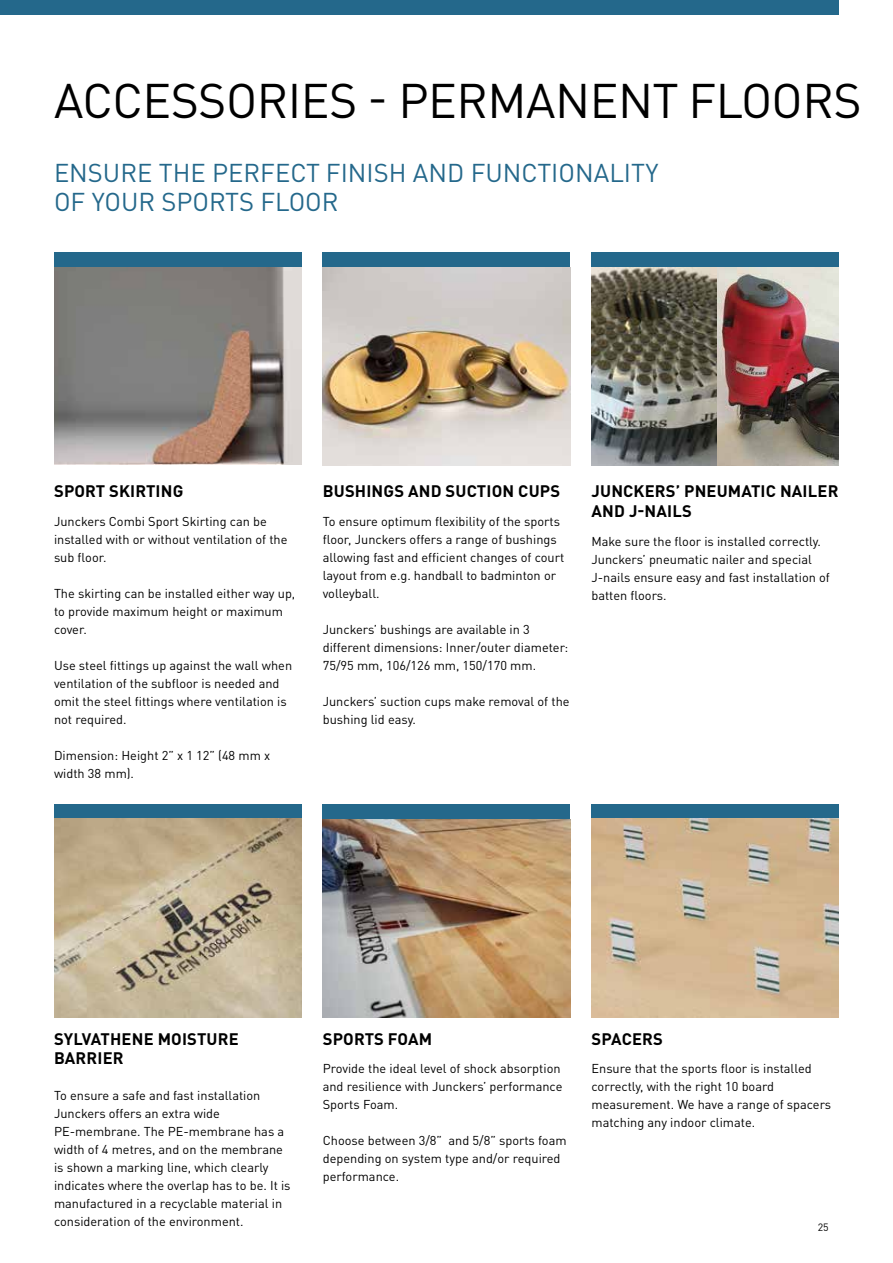
<style>
.page{position:relative;width:893px;height:1263px;background:#fff}
.page>*{position:absolute;margin:0;border:0;box-sizing:border-box;transform-origin:0 0}
.t1{font:48px "DIN Pro";letter-spacing:-.01em;color:#000}
.t2{font:25.5px/30px "DIN Pro";color:#24688b}
.t3{font:700 16.5px/19.5px "DIN Pro";letter-spacing:.01em;color:#000}
.t4{font:12.75px/18px "DIN Pro";color:#000}
.t5{font:10.5px "DIN Pro";color:#000}
</style>
<div class="page">
<div style="left:0;top:0;width:839px;height:15px;background:#24688b"></div>
<img style="left:54px;top:267px;width:247px;height:197px">
<img style="left:323px;top:267px;width:247px;height:198px">
<img style="left:591px;top:267px;width:248px;height:198px">
<div style="left:591px;top:252px;width:248px;height:15px;background:#24688b"></div>
<div style="left:323px;top:252px;width:247px;height:15px;background:#24688b"></div>
<div style="left:54px;top:252px;width:247px;height:15px;background:#24688b"></div>
<div style="left:54px;top:804px;width:247px;height:15px;background:#24688b"></div>
<div style="left:591px;top:804px;width:248px;height:15px;background:#24688b"></div>
<div style="left:323px;top:804px;width:247px;height:15px;background:#24688b"></div>
<img style="left:323px;top:819px;width:247px;height:198px">
<img style="left:54px;top:819px;width:247px;height:198px">
<img style="left:591px;top:819px;width:248px;height:198px">
<h1 class="t1" style="left:54px;top:64px;width:809px">ACCESSORIES - PERMANENT FLOORS</h1>
<h2 class="t2" style="left:54px;top:156px;width:606px">ENSURE THE PERFECT FINISH AND FUNCTIONALITY<br>OF YOUR SPORTS FLOOR</h2>
<p class="t3" style="left:54px;top:481px;width:131px">SPORT SKIRTING</p>
<p class="t4" style="left:54px;top:512px;width:235px">Junckers Combi Sport Skirting can be installed with or without ventilation of the sub floor.</p>
<p class="t4" style="left:54px;top:584px;width:243px">The skirting can be installed either way up, to provide maximum height or maximum cover.</p>
<p class="t4" style="left:54px;top:656px;width:240px">Use steel fittings up against the wall when ventilation of the subfloor is needed and omit the steel fittings where ventilation is not required.</p>
<p class="t4" style="left:54px;top:746px;width:218px">Dimension: Height 2” x 1 12” (48 mm x width 38 mm).</p>
<p class="t3" style="left:323px;top:481px;width:239px">BUSHINGS AND SUCTION CUPS</p>
<p class="t4" style="left:323px;top:512px;width:243px">To ensure optimum flexibility of the sports floor, Junckers offers a range of bushings allowing fast and efficient changes of court layout from e.g. handball to badminton or volleyball.</p>
<p class="t4" style="left:323px;top:620px;width:247px">Junckers’ bushings are available in 3 different dimensions: Inner/outer diameter:<br>75/95 mm, 106/126 mm, 150/170 mm.</p>
<p class="t4" style="left:323px;top:692px;width:248px">Junckers’ suction cups make removal of the bushing lid easy.</p>
<p class="t3" style="left:592px;top:481px;width:248px">JUNCKERS’ PNEUMATIC NAILER<br>AND J-NAILS</p>
<p class="t4" style="left:591px;top:531px;width:240px">Make sure the floor is installed correctly.<br>Junckers’ pneumatic nailer and special J-nails ensure easy and fast installation of batten floors.</p>
<p class="t3" style="left:54px;top:1028px;width:186px">SYLVATHENE MOISTURE<br>BARRIER</p>
<p class="t4" style="left:54px;top:1086px;width:238px">To ensure a safe and fast installation Junckers offers an extra wide PE-membrane. The PE-membrane has a width of 4 metres, and on the membrane is shown a marking line, which clearly indicates where the overlap has to be. It is manufactured in a recyclable material in consideration of the environment.</p>
<p class="t3" style="left:323px;top:1028px;width:111px">SPORTS FOAM</p>
<p class="t4" style="left:323px;top:1059px;width:241px">Provide the ideal level of shock absorption and resilience with Junckers’ performance<br>Sports Foam.</p>
<p class="t4" style="left:323px;top:1131px;width:245px">Choose between 3/8” and 5/8” sports foam depending on system type and/or required performance.</p>
<p class="t3" style="left:592px;top:1028px;width:73px">SPACERS</p>
<p class="t4" style="left:591px;top:1059px;width:241px">Ensure that the sports floor is installed correctly, with the right 10 board measurement. We have a range of spacers matching any indoor climate.</p>
<p class="t5" style="left:818px;top:1219px;width:12px">25</p>
</div>
